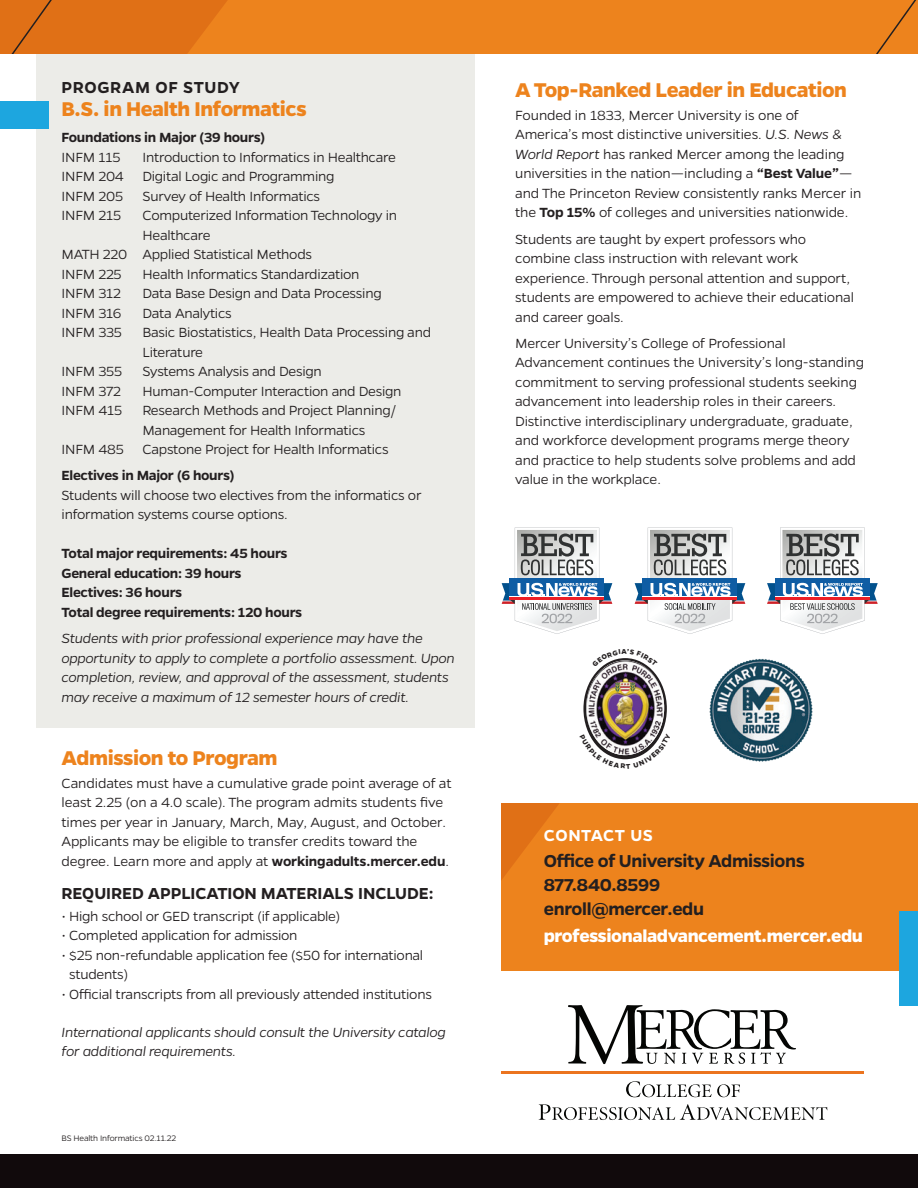
<style>
.page{position:relative;width:918px;height:1188px;background:#fff}
.page>*{position:absolute;margin:0;border:0;box-sizing:border-box;transform-origin:0 0}
.t1{font:700 22.5px "Gentona";letter-spacing:-.02em;color:#ed831d}
.t2{font:600 19.5px/24px "Gentona";letter-spacing:-.02em;color:#231f20}
.t3{font:700 19.5px "Gentona";letter-spacing:-.02em;color:#fff}
.t4{font:600 18px "Gentona";color:#231f20}
.t5{font:600 18px "Gentona";letter-spacing:.035em;color:#231f20}
.t6{font:600 18px "Gentona";letter-spacing:.025em;color:#fff}
.t7{font:300 15px/19.5px "Gentona";letter-spacing:-.015em;color:#231f20}
.t8{font:italic 300 15px/19.5px "Gentona";letter-spacing:-.02em;color:#231f20}
.t9{font:600 15px/19.5px "Gentona";letter-spacing:-.02em;color:#231f20}
.t10{font:300 9px "Gentona";letter-spacing:-.02em;color:#231f20}
.s1{font-weight:600}
.s2{font-style:italic}
</style>
<div class="page">
<div style="left:36px;top:43px;width:439px;height:685px;background:#ecece8"></div>
<div style="left:0;top:0;width:918px;height:54px;background:#ed831d"></div>
<svg style="left:876px;top:0;width:41px;height:54px"></svg>
<svg style="left:0;top:0;width:227px;height:54px;background:#df7016"></svg>
<div style="left:502px;top:804px;width:416px;height:167px;background:#ed831d"></div>
<svg style="left:502px;top:804px;width:57px;height:75px"></svg>
<div style="left:900px;top:912px;width:18px;height:94px;background:#1da6df"></div>
<div style="left:0;top:101px;width:48px;height:28px;background:#1da6df"></div>
<div style="left:0;top:1154px;width:918px;height:34px;background:#110a0c"></div>
<svg style="left:539px;top:1104px;width:288px;height:16px"></svg>
<svg style="left:626px;top:1081px;width:114px;height:16px"></svg>
<hr style="left:502px;top:1071px;width:362px;height:3px;background:#eb741f">
<svg style="left:568px;top:1005px;width:228px;height:59px"></svg>
<svg style="left:767px;top:528px;width:111px;height:106px"></svg>
<hr style="left:775px;top:596px;width:95px;height:1px;background:#fff">
<hr style="left:775px;top:597px;width:95px;height:2px;background:#ec1f26">
<svg style="left:502px;top:528px;width:110px;height:106px"></svg>
<hr style="left:509px;top:596px;width:95px;height:1px;background:#fff">
<hr style="left:509px;top:597px;width:95px;height:2px;background:#ec1f26">
<svg style="left:635px;top:528px;width:110px;height:106px"></svg>
<hr style="left:642px;top:596px;width:95px;height:1px;background:#fff">
<hr style="left:642px;top:597px;width:95px;height:2px;background:#ec1f26">
<img style="left:709px;top:658px;width:104px;height:103px">
<img style="left:586px;top:667px;width:78px;height:66px">
<svg style="left:588px;top:733px;width:74px;height:27px"></svg>
<svg style="left:601px;top:658px;width:48px;height:9px"></svg>
<p class="t5" style="left:62px;top:77px;width:180px">PROGRAM OF STUDY</p>
<h1 class="t1" style="left:62px;top:96px;width:247px">B.S. in Health Informatics</h1>
<p class="t9" style="left:62px;top:128px;width:205px">Foundations in Major (39 hours)</p>
<p class="t7" style="left:62px;top:147px;width:60px">INFM 115</p>
<p class="t7" style="left:62px;top:147px;width:336px;text-indent:81px">Introduction to Informatics in Healthcare<br>INFM 204 Digital Logic and Programming<br>INFM 205</p>
<p class="t7" style="left:142px;top:186px;width:179px">Survey of Health Informatics</p>
<p class="t7" style="left:62px;top:206px;width:61px">INFM 215</p>
<p class="t7" style="left:142px;top:206px;width:256px">Computerized Information Technology in</p>
<p class="t7" style="left:142px;top:225px;width:70px">Healthcare</p>
<p class="t7" style="left:62px;top:245px;width:252px">MATH 220 Applied Statistical Methods</p>
<p class="t7" style="left:62px;top:264px;width:62px">INFM 225</p>
<p class="t7" style="left:142px;top:264px;width:219px">Health Informatics Standardization</p>
<p class="t7" style="left:62px;top:284px;width:61px">INFM 312</p>
<p class="t7" style="left:142px;top:284px;width:241px">Data Base Design and Data Processing</p>
<p class="t7" style="left:62px;top:303px;width:61px">INFM 316</p>
<p class="t7" style="left:142px;top:303px;width:91px">Data Analytics</p>
<p class="t7" style="left:62px;top:323px;width:62px">INFM 335</p>
<p class="t7" style="left:142px;top:323px;width:290px">Basic Biostatistics, Health Data Processing and<br>Literature</p>
<p class="t7" style="left:62px;top:362px;width:62px">INFM 355</p>
<p class="t7" style="left:142px;top:362px;width:181px">Systems Analysis and Design</p>
<p class="t7" style="left:62px;top:381px;width:61px">INFM 372</p>
<p class="t7" style="left:142px;top:381px;width:260px">Human-Computer Interaction and Design</p>
<p class="t7" style="left:62px;top:401px;width:62px">INFM 415</p>
<p class="t7" style="left:142px;top:401px;width:255px">Research Methods and Project Planning/</p>
<p class="t7" style="left:142px;top:420px;width:224px">Management for Health Informatics</p>
<p class="t7" style="left:62px;top:440px;width:329px">INFM 485 Capstone Project for Health Informatics</p>
<p class="t9" style="left:62px;top:466px;width:175px">Electives in Major (6 hours)</p>
<p class="t7" style="left:62px;top:485px;width:362px">Students will choose two electives from the informatics or information systems course options.</p>
<p class="t9" style="left:62px;top:544px;width:242px">Total major requirements: 45 hours<br>General education: 39 hours<br>Electives: 36 hours<br>Total degree requirements: 120 hours</p>
<p class="t8" style="left:62px;top:628px;width:395px">Students with prior professional experience may have the opportunity to apply to complete a portfolio assessment. Upon completion, review, and approval of the assessment, students may receive a maximum of 12 semester hours of credit.</p>
<h1 class="t1" style="left:62px;top:745px;width:218px">Admission to Program</h1>
<p class="t7" style="left:62px;top:773px;width:392px">Candidates must have a cumulative grade point average of at least 2.25 (on a 4.0 scale). The program admits students five times per year in January, March, May, August, and October.<br>Applicants may be eligible to transfer credits toward the degree. Learn more and apply at <span class="s1">workingadults.mercer.edu</span>.</p>
<p class="t4" style="left:62px;top:883px;width:374px">REQUIRED APPLICATION MATERIALS INCLUDE:</p>
<p class="t7" style="left:62px;top:906px;width:280px">• High school or GED transcript (if applicable)</p>
<p class="t7" style="left:62px;top:925px;width:238px">• Completed application for admission</p>
<p class="t7" style="left:69px;top:945px;width:355px;text-indent:-8px">• $25 non-refundable application fee ($50 for international students)</p>
<p class="t7" style="left:62px;top:984px;width:372px">• Official transcripts from all previously attended institutions</p>
<p class="t8" style="left:62px;top:1023px;width:386px;line-height:18.8px">International applicants should consult the University catalog for additional requirements.</p>
<p class="t10" style="left:62px;top:1133px;width:116px">BS Health Informatics 02.11.22</p>
<h1 class="t1" style="left:515px;top:77px;width:333px">A Top-Ranked Leader in Education</h1>
<p class="t7" style="left:515px;top:105px;width:348px">Founded in 1833, Mercer University is one of America’s most distinctive universities. <span class="s2">U.S. News &amp; World Report</span> has ranked Mercer among the leading universities in the nation—including a <span class="s1">“Best Value”</span>— and The Princeton Review consistently ranks Mercer in the <span class="s1">Top 15%</span> of colleges and universities nationwide.</p>
<p class="t7" style="left:515px;top:229px;width:340px">Students are taught by expert professors who combine class instruction with relevant work experience. Through personal attention and support, students are empowered to achieve their educational and career goals.</p>
<p class="t7" style="left:515px;top:333px;width:350px">Mercer University’s College of Professional Advancement continues the University’s long-standing commitment to serving professional students seeking advancement into leadership roles in their careers.<br>Distinctive interdisciplinary undergraduate, graduate, and workforce development programs merge theory and practice to help students solve problems and add value in the workplace.</p>
<p class="t6" style="left:544px;top:825px;width:111px">CONTACT US</p>
<h2 class="t2" style="left:544px;top:849px;width:262px">Office of University Admissions<br>877.840.8599 enroll@mercer.edu</h2>
<h2 class="t3" style="left:544px;top:925px;width:321px">professionaladvancement.mercer.edu</h2>
</div>
